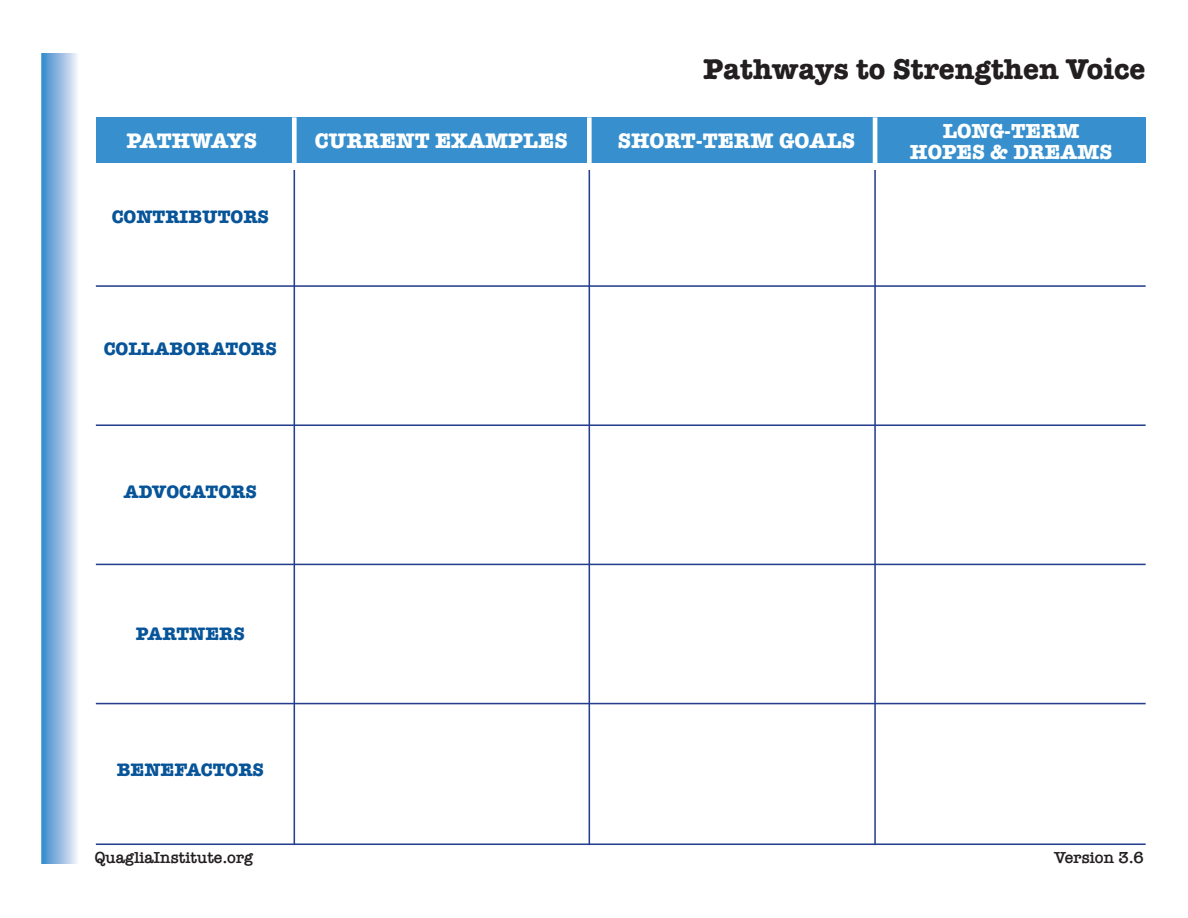
<style>
.page{position:relative;width:1188px;height:918px;background:#fff}
.page>*{position:absolute;margin:0;border:0;box-sizing:border-box;transform-origin:0 0}
.t1{font:700 29.55px "American Typewriter";color:#231f20}
.t2{font:700 21.75px "American Typewriter";color:#fff}
.t3{font:700 21px "American Typewriter";color:#fff}
.t4{font:700 18.6px "American Typewriter";color:#075499}
.t5{font:600 16.5px "American Typewriter";color:#231f20}
</style>
<div class="page">
<div style="left:96px;top:117px;width:1050px;height:46px;background:#3790cd"></div>
<div style="left:292px;top:117px;width:5px;height:46px;background:#fff"></div>
<div style="left:587px;top:117px;width:5px;height:46px;background:#fff"></div>
<hr style="left:873px;top:117px;width:4px;height:46px;background:#fff">
<hr style="left:96px;top:285px;width:1050px;height:2px;background:#253f8e">
<hr style="left:96px;top:424px;width:1050px;height:2px;background:#253f8e">
<hr style="left:96px;top:564px;width:1050px;height:1px;background:#253f8e">
<hr style="left:96px;top:703px;width:1050px;height:1px;background:#253f8e">
<hr style="left:96px;top:843px;width:1050px;height:2px;background:#253f8e">
<hr style="left:294px;top:170px;width:1px;height:675px;background:#253f8e">
<hr style="left:589px;top:170px;width:1px;height:675px;background:#253f8e">
<hr style="left:874px;top:170px;width:2px;height:675px;background:#253f8e">
<svg style="left:44px;top:56px;width:33px;height:805px;background:#94bbe1"></svg>
<div style="left:41px;top:53px;width:39px;height:811px;border:2px solid #fff"></div>
<p class="t1" style="left:703px;top:44px;width:444px">Pathways to Strengthen Voice</p>
<p class="t2" style="left:126px;top:122px;width:132px">PATHWAYS</p>
<p class="t2" style="left:315px;top:122px;width:254px">CURRENT EXAMPLES</p>
<p class="t2" style="left:618px;top:122px;width:239px">SHORT-TERM GOALS</p>
<p class="t4" style="left:112px;top:201px;width:159px">CONTRIBUTORS</p>
<p class="t4" style="left:104px;top:333px;width:175px">COLLABORATORS</p>
<p class="t4" style="left:124px;top:476px;width:135px">ADVOCATORS</p>
<p class="t4" style="left:136px;top:617px;width:110px">PARTNERS</p>
<p class="t4" style="left:117px;top:754px;width:149px">BENEFACTORS</p>
<p class="t3" style="left:943px;top:113px;width:138px">LONG-TERM</p>
<p class="t3" style="left:910px;top:134px;width:204px">HOPES &amp; DREAMS</p>
<p class="t5" style="left:95px;top:845px;width:160px">QuagliaInstitute.org</p>
<p class="t5" style="left:1054px;top:845px;width:92px">Version 3.6</p>
</div>
